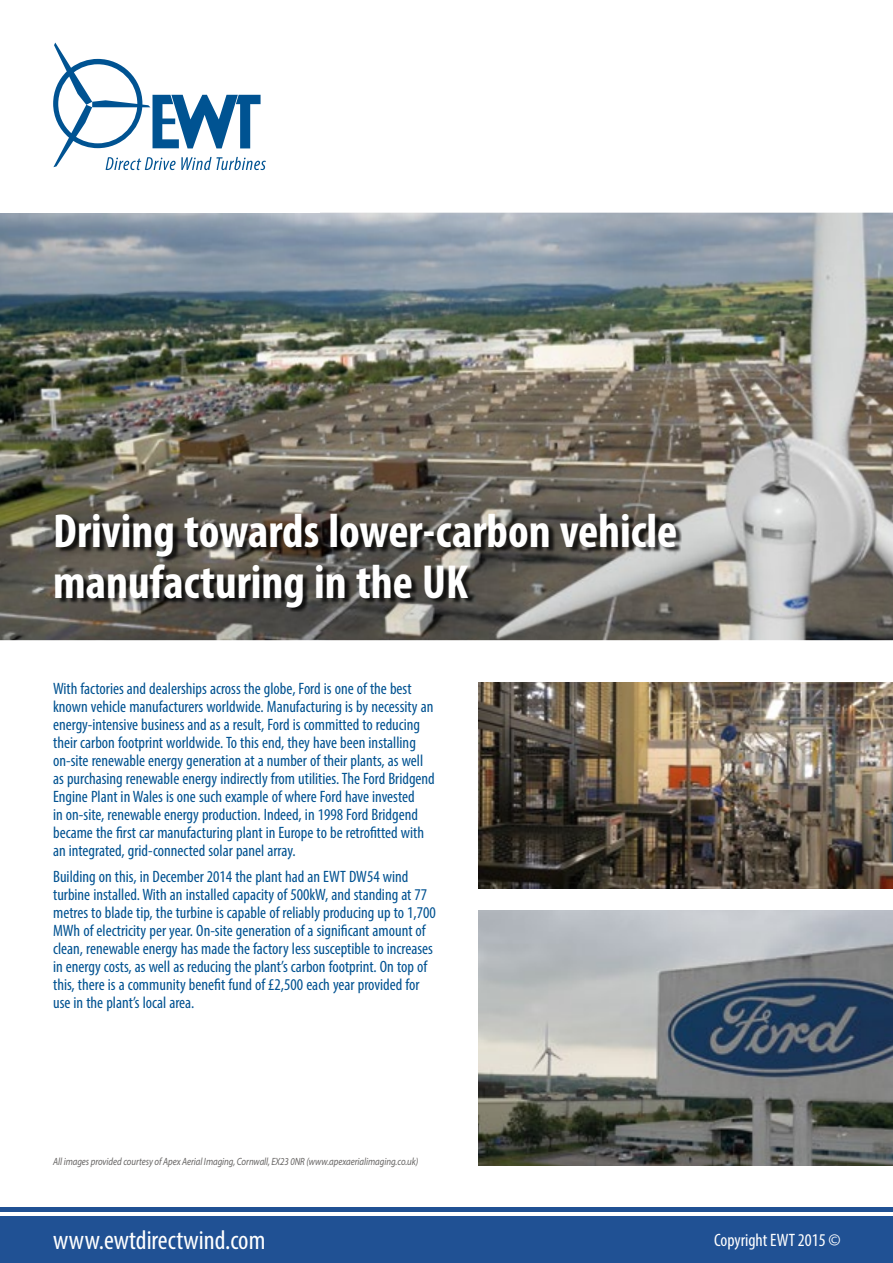
<style>
.page{position:relative;width:893px;height:1263px;background:#fff}
.page>*{position:absolute;margin:0;border:0;box-sizing:border-box;transform-origin:0 0}
.t1{font:700 condensed 48px/51px "Myriad Pro";color:#fff}
.t2{font:condensed 27px "Myriad Pro";color:#fff}
.t3{font:condensed 18px "Myriad Pro";color:#fff}
.t4{font:condensed 16.5px/18px "Myriad Pro";color:#005291}
.t5{font:italic 10.5px "Myriad Pro";letter-spacing:-.005em;color:#666463;scale:.84 1}
</style>
<div class="page">
<div style="left:0;top:1216px;width:893px;height:47px;background:#205194"></div>
<hr style="left:0;top:1208px;width:893px;height:4px;background:#205194">
<img style="left:0;top:213px;width:893px;height:427px">
<div style="left:58px;top:516px;width:624px;height:96px;background:#000;opacity:.75"></div>
<img style="left:478px;top:683px;width:415px;height:206px">
<img style="left:478px;top:910px;width:415px;height:255px">
<svg style="left:53px;top:43px;width:213px;height:127px"></svg>
<h1 class="t1" style="left:53px;top:504px;width:626px">Driving towards lower-carbon vehicle manufacturing in the UK</h1>
<p class="t4" style="left:53px;top:679px;width:383px">With factories and dealerships across the globe, Ford is one of the best known vehicle manufacturers worldwide. Manufacturing is by necessity an energy-intensive business and as a result, Ford is committed to reducing their carbon footprint worldwide. To this end, they have been installing on-site renewable energy generation at a number of their plants, as well as purchasing renewable energy indirectly from utilities. The Ford Bridgend Engine Plant in Wales is one such example of where Ford have invested<br>in on-site, renewable energy production. Indeed, in 1998 Ford Bridgend became the first car manufacturing plant in Europe to be retrofitted with an integrated, grid-connected solar panel array.</p>
<p class="t4" style="left:53px;top:868px;width:384px">Building on this, in December 2014 the plant had an EWT DW54 wind turbine installed. With an installed capacity of 500kW, and standing at 77 metres to blade tip, the turbine is capable of reliably producing up to 1,700<br>MWh of electricity per year. On-site generation of a significant amount of clean, renewable energy has made the factory less susceptible to increases in energy costs, as well as reducing the plant’s carbon footprint. On top of this, there is a community benefit fund of £2,500 each year provided for use in the plant’s local area.</p>
<p class="t5" style="left:53px;top:1155px;width:436px">All images provided courtesy of Apex Aerial Imaging, Cornwall, EX23 0NR (www.apexaerialimaging.co.uk)</p>
<h2 class="t2" style="left:53px;top:1223px;width:214px">www.ewtdirectwind.com</h2>
<p class="t3" style="left:714px;top:1229px;width:128px">Copyright EWT 2015 ©</p>
</div>
